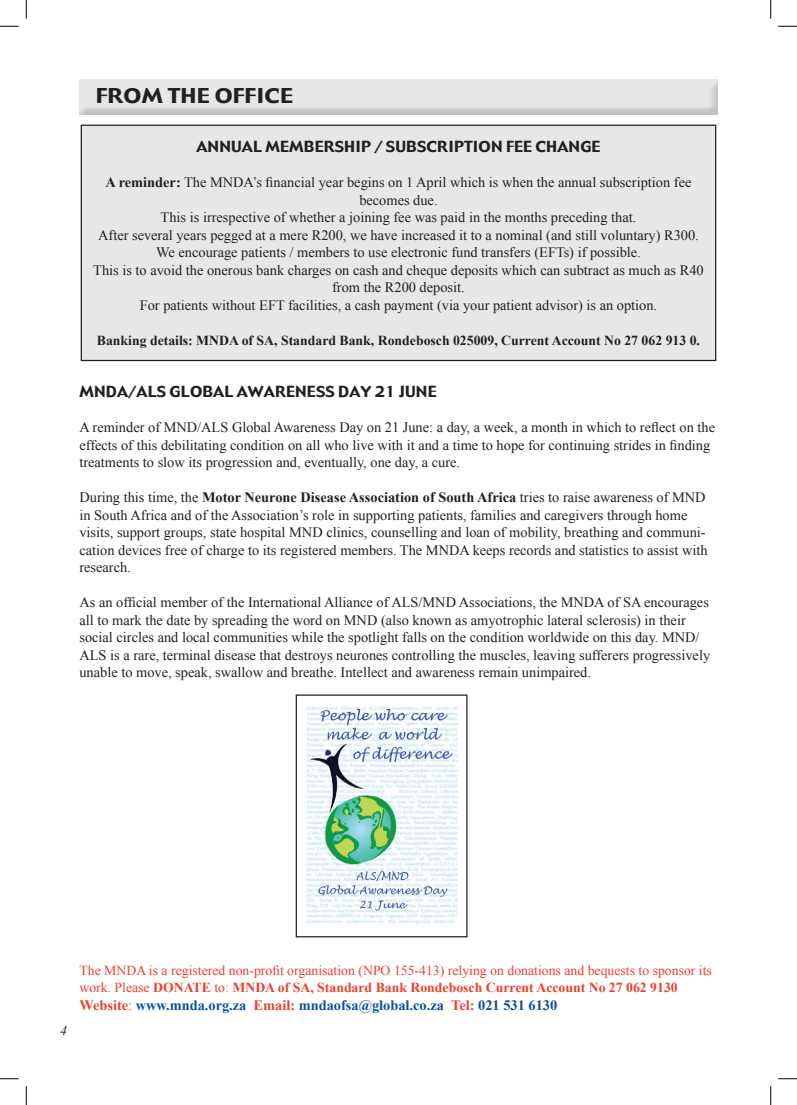
<style>
.page{position:relative;width:797px;height:1105px;background:#fff}
.page>*{position:absolute;margin:0;border:0;box-sizing:border-box;transform-origin:0 0}
.t1{font:20px "Gadget";letter-spacing:.01em;color:#231f20;scale:1.2 1}
.t2{font:15px "Gadget";letter-spacing:.01em;color:#231f20;scale:1.1 1}
.t3{font:14.38px/17.5px "Times New Roman";color:#231f20}
.t4{font:700 14.38px "Times New Roman";color:#0a4fa2}
.t5{font:13.75px/17.5px "Times New Roman";color:#ef3e2e}
.t6{font:700 13.75px "Times New Roman";color:#231f20}
.t7{font:italic 13.75px "Times New Roman";color:#231f20}
.s1{font-weight:700}
.s2{color:#ef3e2e}
.s3{font-weight:400;color:#ef3e2e}
</style>
<div class="page">
<img style="left:80px;top:159px;width:1px;height:202px">
<img style="left:716px;top:159px;width:1px;height:202px">
<div style="left:81px;top:125px;width:634px;height:235px;background:#e6e7e9"></div>
<div style="left:81px;top:125px;width:635px;height:236px;border:1px solid #231f20"></div>
<img style="left:298px;top:696px;width:167px;height:239px">
<div style="left:296px;top:694px;width:171px;height:243px;border:1px solid #231f20"></div>
<svg style="left:0;top:25px;width:19px;height:2px"></svg>
<svg style="left:778px;top:25px;width:19px;height:2px"></svg>
<svg style="left:0;top:1078px;width:19px;height:1px"></svg>
<svg style="left:778px;top:1078px;width:19px;height:1px"></svg>
<svg style="left:25px;top:0;width:2px;height:19px"></svg>
<svg style="left:25px;top:1086px;width:2px;height:19px"></svg>
<svg style="left:770px;top:0;width:1px;height:19px"></svg>
<svg style="left:770px;top:1086px;width:1px;height:19px"></svg>
<h1 class="t1" style="left:96px;top:83px;width:166px">FROM THE OFFICE</h1>
<p class="t2" style="left:196px;top:137px;width:369px">ANNUAL MEMBERSHIP / SUBSCRIPTION FEE CHANGE</p>
<p class="t3" style="left:93px;top:173px;width:612px;text-align:center"><span class="s1">A reminder:</span> The MNDA’s financial year begins on 1 April which is when the annual subscription fee becomes due.<br>This is irrespective of whether a joining fee was paid in the months preceding that.<br>After several years pegged at a mere R200, we have increased it to a nominal (and still voluntary) R300.<br>We encourage patients / members to use electronic fund transfers (EFTs) if possible.<br>This is to avoid the onerous bank charges on cash and cheque deposits which can subtract as much as R40 from the R200 deposit.<br>For patients without EFT facilities, a cash payment (via your patient advisor) is an option.</p>
<p class="t6" style="left:97px;top:332px;width:604px">Banking details: MNDA of SA, Standard Bank, Rondebosch 025009, Current Account No 27 062 913 0.</p>
<p class="t2" style="left:79px;top:382px;width:326px">MNDA/ALS GLOBAL AWARENESS DAY 21 JUNE</p>
<p class="t3" style="left:79px;top:418px;width:637px">A reminder of MND/ALS Global Awareness Day on 21 June: a day, a week, a month in which to reflect on the effects of this debilitating condition on all who live with it and a time to hope for continuing strides in finding treatments to slow its progression and, eventually, one day, a cure.</p>
<p class="t3" style="left:79px;top:488px;width:629px">During this time, the <span class="s1">Motor Neurone Disease Association of South Africa</span> tries to raise awareness of MND in South Africa and of the Association’s role in supporting patients, families and caregivers through home visits, support groups, state hospital MND clinics, counselling and loan of mobility, breathing and communi&shy;cation devices free of charge to its registered members. The MNDA keeps records and statistics to assist with research.</p>
<p class="t3" style="left:79px;top:593px;width:632px">As an official member of the International Alliance of ALS/MND Associations, the MNDA of SA encourages all to mark the date by spreading the word on MND (also known as amyotrophic lateral sclerosis) in their social circles and local communities while the spotlight falls on the condition worldwide on this day. MND/ ALS is a rare, terminal disease that destroys neurones controlling the muscles, leaving sufferers progressively unable to move, speak, swallow and breathe. Intellect and awareness remain unimpaired.</p>
<p class="t7" style="left:60px;top:1021px;width:8px">4</p>
<p class="t5" style="left:79px;top:961px;width:634px">The MNDA is a registered non-profit organisation (NPO 155-413) relying on donations and bequests to sponsor its work. Please <span class="s1">DONATE</span> to: <span class="s1">MNDA of SA, Standard Bank Rondebosch Current Account No 27 062 9130</span></p>
<p class="t4" style="left:79px;top:996px;width:479px"><span class="s2">Website</span><span class="s3">:</span> www.mnda.org.za <span class="s2">Email:</span> mndaofsa@global.co.za <span class="s2">Tel:</span> 021 531 6130</p>
</div>
